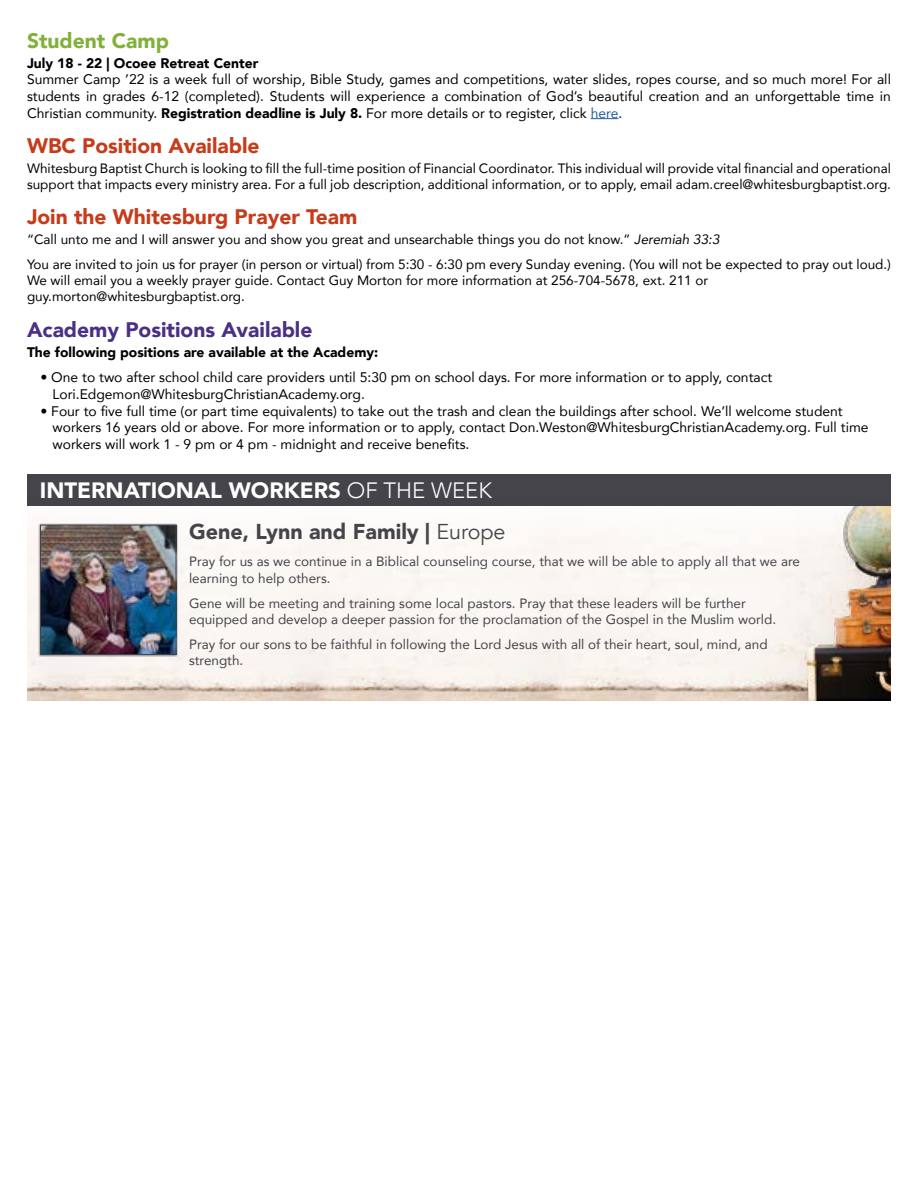
<style>
.page{position:relative;width:918px;height:1188px;background:#fff}
.page>*{position:absolute;margin:0;border:0;box-sizing:border-box;transform-origin:0 0}
.t1{font:900 22.2px "Avenir";color:#fff}
.t2{font:900 21.45px "Avenir";color:#44444a}
.t3{font:900 21px "Avenir";color:#c63c1b}
.t4{font:900 21px "Avenir";color:#4b2f84}
.t5{font:900 21px "Avenir";color:#82b13b}
.t6{font:13.8px/16.6px "Avenir";color:#000}
.t7{font:900 13.8px "Avenir";color:#000}
.t8{font:13.5px/16.2px "Avenir";color:#000}
.t9{font:13.5px/16.2px "Avenir";color:#44444a}
.s1{font-weight:900}
.s2{color:#215e9e}
.s3{font-style:italic}
.s4{font-weight:300}
.s5{font-weight:400}
</style>
<div class="page">
<svg style="left:591px;top:118px;width:27px;height:1px"></svg>
<img style="left:562px;top:531px;width:234px;height:169px">
<img style="left:327px;top:531px;width:235px;height:169px">
<img style="left:27px;top:531px;width:300px;height:169px">
<div style="left:27px;top:475px;width:864px;height:31px;background:#44444a"></div>
<img style="left:796px;top:506px;width:95px;height:194px">
<div style="left:38px;top:523px;width:140px;height:134px;background:#44444a;opacity:.75"></div>
<img style="left:42px;top:527px;width:133px;height:126px">
<div style="left:40px;top:525px;width:137px;height:130px;border:1px solid #44444a"></div>
<h3 class="t5" style="left:27px;top:23px;width:143px">Student Camp</h3>
<p class="t7" style="left:27px;top:51px;width:233px">July 18 - 22 | Ocoee Retreat Center</p>
<p class="t6" style="left:27px;top:71px;width:866px;text-align:justify">Summer Camp ’22 is a week full of worship, Bible Study, games and competitions, water slides, ropes course, and so much more! For all students in grades 6-12 (completed). Students will experience a combination of God’s beautiful creation and an unforgettable time in Christian community. <span class="s1">Registration deadline is July 8.</span> For more details or to register, click <span class="s2">here</span>.</p>
<h3 class="t3" style="left:27px;top:128px;width:234px">WBC Position Available</h3>
<p class="t8" style="left:27px;top:159px;width:866px">Whitesburg Baptist Church is looking to fill the full-time position of Financial Coordinator. This individual will provide vital financial and operational support that impacts every ministry area. For a full job description, additional information, or to apply, email adam.creel@whitesburgbaptist.org.</p>
<h3 class="t3" style="left:27px;top:199px;width:332px">Join the Whitesburg Prayer Team</h3>
<p class="t8" style="left:27px;top:226px;width:866px;line-height:25.2px">“Call unto me and I will answer you and show you great and unsearchable things you do not know.” <span class="s3">Jeremiah 33:3<br></span>You are invited to join us for prayer (in person or virtual) from 5:30 - 6:30 pm every Sunday evening. (You will not be expected to pray out loud.)</p>
<p class="t8" style="left:27px;top:272px;width:683px">We will email you a weekly prayer guide. Contact Guy Morton for more information at 256-704-5678, ext. 211 or guy.morton@whitesburgbaptist.org.</p>
<h3 class="t4" style="left:27px;top:312px;width:287px">Academy Positions Available</h3>
<p class="t7" style="left:27px;top:340px;width:353px">The following positions are available at the Academy:</p>
<p class="t6" style="left:53px;top:369px;width:721px;text-indent:-12px">• One to two after school child care providers until 5:30 pm on school days. For more information or to apply, contact<br>Lori.Edgemon@WhitesburgChristianAcademy.org.</p>
<p class="t6" style="left:53px;top:402px;width:818px;text-indent:-12px">• Four to five full time (or part time equivalents) to take out the trash and clean the buildings after school. We’ll welcome student workers 16 years old or above. For more information or to apply, contact Don.Weston@WhitesburgChristianAcademy.org. Full time workers will work 1 - 9 pm or 4 pm - midnight and receive benefits.</p>
<h1 class="t1" style="left:40px;top:472px;width:454px">INTERNATIONAL WORKERS <span class="s4">OF THE WEEK</span></h1>
<h2 class="t2" style="left:189px;top:513px;width:318px">Gene, Lynn and Family | <span class="s5">Europe</span></h2>
<p class="t9" style="left:189px;top:553px;width:613px">Pray for us as we continue in a Biblical counseling course, that we will be able to apply all that we are learning to help others.</p>
<p class="t9" style="left:189px;top:595px;width:589px">Gene will be meeting and training some local pastors. Pray that these leaders will be further equipped and develop a deeper passion for the proclamation of the Gospel in the Muslim world.</p>
<p class="t9" style="left:189px;top:636px;width:580px">Pray for our sons to be faithful in following the Lord Jesus with all of their heart, soul, mind, and strength.</p>
</div>
